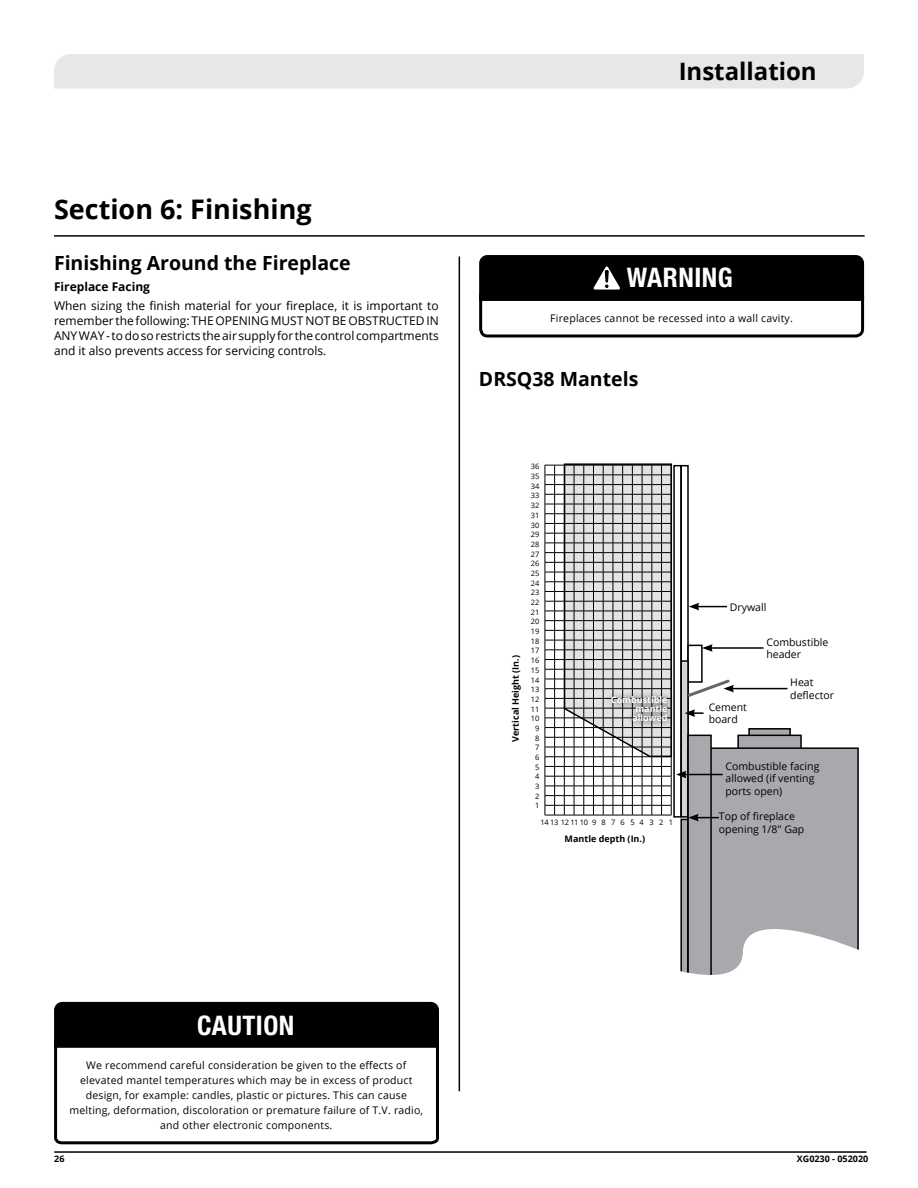
<style>
.page{position:relative;width:918px;height:1188px;background:#fff}
.page>*{position:absolute;margin:0;border:0;box-sizing:border-box;transform-origin:0 0}
.t1{font:700 27px "Open Sans";color:#000}
.t2{font:700 condensed 27px "Helvetica Neue LT Pro";letter-spacing:.02em;color:#fff}
.t3{font:700 24px "Open Sans";color:#000}
.t4{font:700 19.5px "Open Sans";color:#000}
.t5{font:12px/15px "Open Sans";color:#000;text-align:justify}
.t6{font:700 12px "Open Sans";color:#000}
.t7{font:10.5px/15px "Open Sans";letter-spacing:.02em;color:#000;text-align:center}
.t8{font:10.5px/12.6px "Open Sans";color:#000}
.t9{font:700 9px "Open Sans";color:#000}
.t10{font:700 9px/9px "Open Sans";color:#fff;text-align:right}
.t11{font:7.5px "Open Sans";color:#000}
.t12{font:7.5px "Open Sans";letter-spacing:-.05em;color:#000}
</style>
<div class="page">
<hr style="left:54px;top:1151px;width:813px;height:2px;background:#000">
<div style="left:54px;top:54px;width:810px;height:35px;background:#e6e7e8"></div>
<hr style="left:54px;top:235px;width:811px;height:2px;background:#000">
<hr style="left:459px;top:257px;width:1px;height:834px;background:#000">
<div style="left:749px;top:729px;width:41px;height:24px;background:linear-gradient(to right,#a7a9ac,#a7a9ac)"></div>
<div style="left:748px;top:728px;width:43px;height:26px;border:2px solid #000"></div>
<div style="left:738px;top:735px;width:63px;height:25px;background:#a7a9ac"></div>
<div style="left:737px;top:735px;width:65px;height:25px;border:2px solid #000"></div>
<div style="left:681px;top:819px;width:7px;height:205px;background:#a7a9ac"></div>
<div style="left:680px;top:819px;width:9px;height:206px;border:2px solid #000"></div>
<div style="left:688px;top:748px;width:170px;height:276px;background:#a7a9ac"></div>
<div style="left:687px;top:735px;width:25px;height:248px;border:2px solid #000"></div>
<hr style="left:710px;top:647px;width:54px;height:2px;background:#000">
<hr style="left:732px;top:688px;width:55px;height:1px;background:#000">
<svg style="left:680px;top:900px;width:179px;height:125px"></svg>
<svg style="left:545px;top:463px;width:189px;height:358px"></svg>
<div style="left:604px;top:689px;width:70px;height:40px;background:#000;opacity:.75"></div>
<svg style="left:54px;top:1066px;width:385px;height:79px"></svg>
<svg style="left:54px;top:1001px;width:385px;height:65px"></svg>
<div style="left:479px;top:287px;width:385px;height:50px;border:3px solid #000;border-radius:7px"></div>
<svg style="left:479px;top:255px;width:386px;height:47px;background:#0a0a0a"></svg>
<h2 class="t3" style="left:679px;top:55px;width:140px">Installation</h2>
<h1 class="t1" style="left:54px;top:190px;width:259px">Section 6: Finishing</h1>
<h3 class="t4" style="left:54px;top:249px;width:298px">Finishing Around the Fireplace</h3>
<p class="t6" style="left:54px;top:279px;width:97px">Fireplace Facing</p>
<p class="t5" style="left:54px;top:298px;width:386px">When sizing the finish material for your fireplace, it is important to remember the following: THE OPENING MUST NOT BE OBSTRUCTED IN ANY WAY - to do so restricts the air supply for the control compartments and it also prevents access for servicing controls.</p>
<h1 class="t2" style="left:627px;top:261px;width:108px">WARNING</h1>
<p class="t7" style="left:550px;top:311px;width:244px">Fireplaces cannot be recessed into a wall cavity.</p>
<h3 class="t4" style="left:479px;top:365px;width:161px">DRSQ38 Mantels</h3>
<p class="t11" style="left:531px;top:462px;width:10px">36</p>
<p class="t11" style="left:531px;top:471px;width:10px">35</p>
<p class="t11" style="left:531px;top:481px;width:10px">34</p>
<p class="t11" style="left:531px;top:491px;width:10px">33</p>
<p class="t11" style="left:531px;top:500px;width:10px">32</p>
<p class="t11" style="left:531px;top:510px;width:10px">31</p>
<p class="t11" style="left:531px;top:520px;width:10px">30</p>
<p class="t11" style="left:531px;top:529px;width:10px">29</p>
<p class="t11" style="left:531px;top:539px;width:10px">28</p>
<p class="t11" style="left:531px;top:549px;width:10px">27</p>
<p class="t11" style="left:531px;top:558px;width:10px">26</p>
<p class="t11" style="left:531px;top:568px;width:10px">25</p>
<p class="t11" style="left:531px;top:578px;width:10px">24</p>
<p class="t9" style="left:509px;top:742px;width:88px;rotate:-90deg">Vertical Height (In.)</p>
<p class="t11" style="left:531px;top:587px;width:10px">23</p>
<p class="t11" style="left:531px;top:597px;width:10px">22</p>
<p class="t11" style="left:531px;top:607px;width:10px">21</p>
<p class="t11" style="left:531px;top:617px;width:10px">20</p>
<p class="t11" style="left:531px;top:626px;width:10px">19</p>
<p class="t11" style="left:531px;top:636px;width:10px">18</p>
<p class="t11" style="left:531px;top:646px;width:10px">17</p>
<p class="t11" style="left:531px;top:655px;width:10px">16</p>
<p class="t11" style="left:531px;top:665px;width:10px">15</p>
<p class="t11" style="left:531px;top:675px;width:10px">14</p>
<p class="t11" style="left:531px;top:684px;width:10px">13</p>
<p class="t11" style="left:531px;top:694px;width:10px">12</p>
<p class="t11" style="left:531px;top:704px;width:10px">11</p>
<p class="t11" style="left:531px;top:713px;width:10px">10</p>
<p class="t11" style="left:535px;top:733px;width:6px">8</p>
<p class="t11" style="left:535px;top:723px;width:6px">9</p>
<p class="t11" style="left:535px;top:742px;width:6px">7</p>
<p class="t11" style="left:535px;top:752px;width:6px">6</p>
<p class="t11" style="left:535px;top:762px;width:6px">5</p>
<p class="t11" style="left:535px;top:772px;width:6px">4</p>
<p class="t11" style="left:535px;top:781px;width:6px">3</p>
<p class="t11" style="left:535px;top:791px;width:6px">2</p>
<p class="t11" style="left:535px;top:801px;width:6px">1</p>
<p class="t10" style="left:611px;top:695px;width:58px">Combustible mantle allowed</p>
<p class="t12" style="left:541px;top:817px;width:134px">1413121110 9 8 7 6 5 4 3 2 1</p>
<p class="t9" style="left:565px;top:832px;width:82px">Mantle depth (In.)</p>
<p class="t8" style="left:730px;top:600px;width:38px">Drywall</p>
<p class="t8" style="left:709px;top:700px;width:40px">Cement board</p>
<p class="t8" style="left:766px;top:636px;width:63px">Combustible header</p>
<p class="t8" style="left:790px;top:676px;width:45px">Heat deflector</p>
<p class="t8" style="left:726px;top:759px;width:95px">Combustible facing allowed (if venting ports open)</p>
<p class="t8" style="left:719px;top:810px;width:87px">Top of fireplace opening 1/8" Gap</p>
<h1 class="t2" style="left:197px;top:1009px;width:99px">CAUTION</h1>
<p class="t7" style="left:69px;top:1058px;width:355px">We recommend careful consideration be given to the effects of elevated mantel temperatures which may be in excess of product design, for example: candles, plastic or pictures. This can cause melting, deformation, discoloration or premature failure of T.V. radio, and other electronic components.</p>
<p class="t9" style="left:54px;top:1152px;width:12px">26</p>
<p class="t9" style="left:797px;top:1152px;width:73px">XG0230 - 052020</p>
</div>
